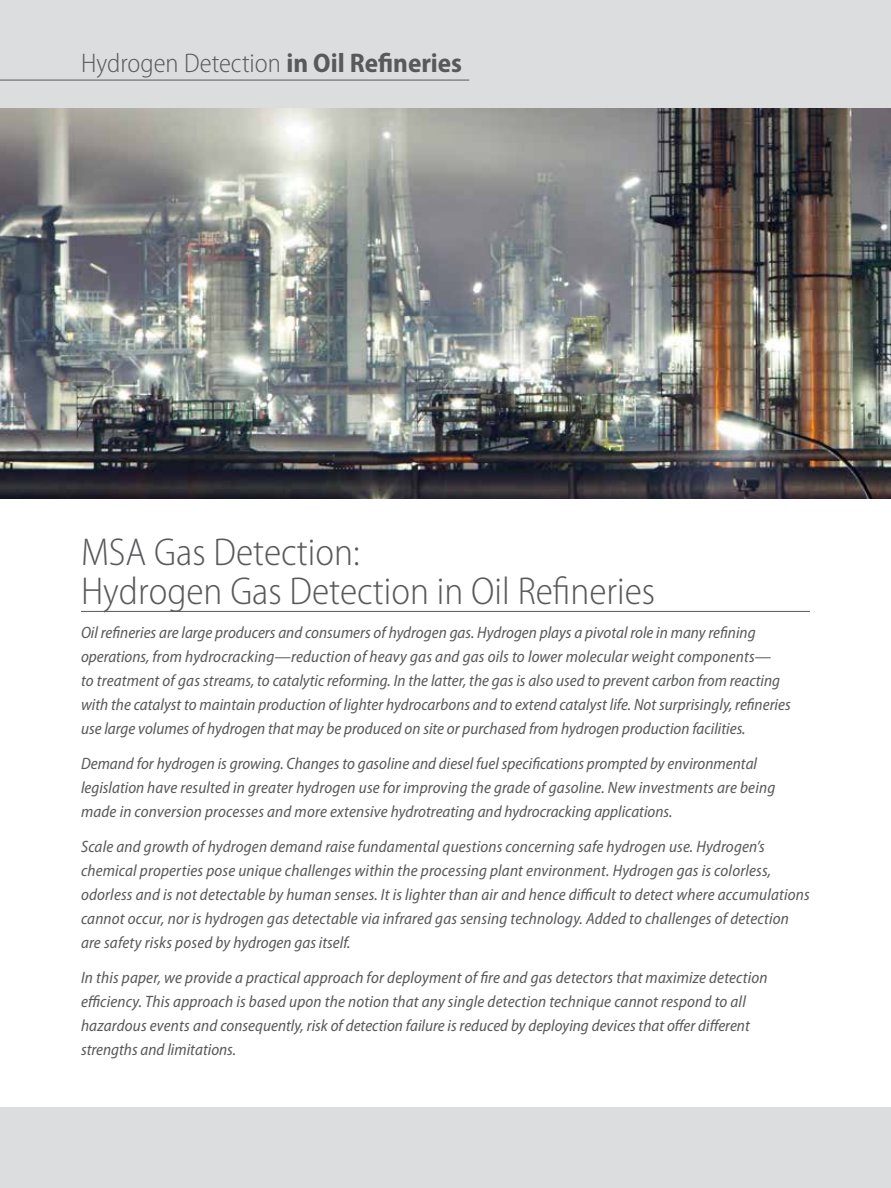
<style>
.page{position:relative;width:891px;height:1188px;background:#fff}
.page>*{position:absolute;margin:0;border:0;box-sizing:border-box;transform-origin:0 0}
.t1{font:300 semi-condensed 39px/39px "Myriad Pro";color:#58595b}
.t2{font:300 semi-condensed 27px "Myriad Pro";color:#58595b}
.t3{font:italic semi-condensed 16.5px/24px "Myriad Pro";letter-spacing:.005em;color:#58595b}
.s1{font-weight:700}
</style>
<div class="page">
<img style="left:0;top:108px;width:891px;height:391px">
<div style="left:0;top:1107px;width:891px;height:81px;background:#dcddde"></div>
<div style="left:0;top:0;width:891px;height:108px;background:#dcddde"></div>
<hr style="left:0;top:80px;width:469px;height:1px;background:#58595b">
<hr style="left:81px;top:611px;width:729px;height:1px;background:#58595b">
<h2 class="t2" style="left:81px;top:47px;width:383px">Hydrogen Detection <span class="s1">in Oil Refineries</span></h2>
<h1 class="t1" style="left:81px;top:532px;width:576px">MSA Gas Detection:<br>Hydrogen Gas Detection in Oil Refineries</h1>
<p class="t3" style="left:81px;top:621px;width:711px">Oil refineries are large producers and consumers of hydrogen gas. Hydrogen plays a pivotal role in many refining operations, from hydrocracking—reduction of heavy gas and gas oils to lower molecular weight components—<br>to treatment of gas streams, to catalytic reforming. In the latter, the gas is also used to prevent carbon from reacting with the catalyst to maintain production of lighter hydrocarbons and to extend catalyst life. Not surprisingly, refineries use large volumes of hydrogen that may be produced on site or purchased from hydrogen production facilities.</p>
<p class="t3" style="left:81px;top:751px;width:696px">Demand for hydrogen is growing. Changes to gasoline and diesel fuel specifications prompted by environmental legislation have resulted in greater hydrogen use for improving the grade of gasoline. New investments are being made in conversion processes and more extensive hydrotreating and hydrocracking applications.</p>
<p class="t3" style="left:81px;top:834px;width:730px">Scale and growth of hydrogen demand raise fundamental questions concerning safe hydrogen use. Hydrogen’s chemical properties pose unique challenges within the processing plant environment. Hydrogen gas is colorless, odorless and is not detectable by human senses. It is lighter than air and hence difficult to detect where accumulations cannot occur, nor is hydrogen gas detectable via infrared gas sensing technology. Added to challenges of detection are safety risks posed by hydrogen gas itself.</p>
<p class="t3" style="left:81px;top:965px;width:688px">In this paper, we provide a practical approach for deployment of fire and gas detectors that maximize detection efficiency. This approach is based upon the notion that any single detection technique cannot respond to all hazardous events and consequently, risk of detection failure is reduced by deploying devices that offer different strengths and limitations.</p>
</div>
